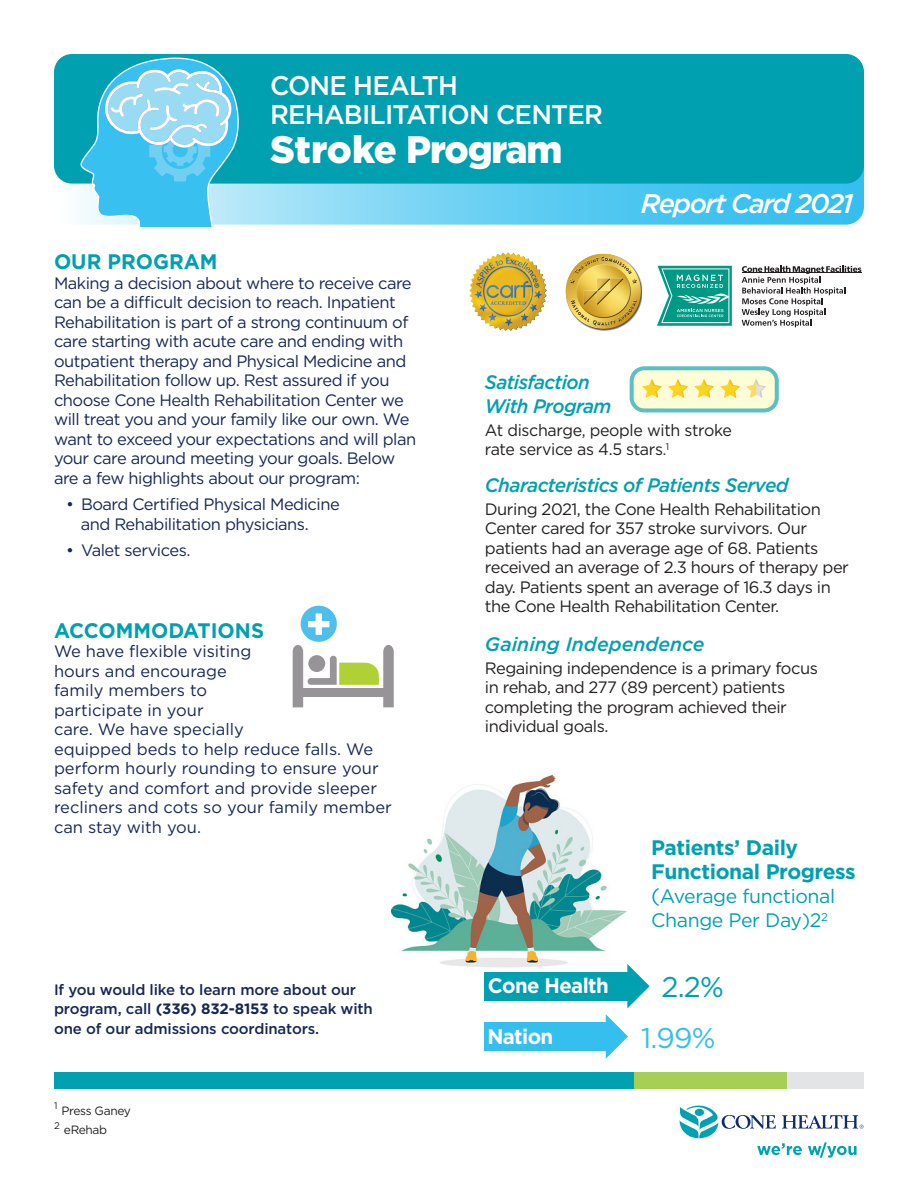
<style>
.page{position:relative;width:918px;height:1188px;background:#fff}
.page>*{position:absolute;margin:0;border:0;box-sizing:border-box;transform-origin:0 0}
.t1{font:900 38.25px "Gotham";letter-spacing:-.03em;color:#fff}
.BODY_TEXT{font:28.5px "Gotham";color:#35bfef}
.BODY_TEXT-2{font:28.5px "Gotham";color:#00a0b0}
.t2{font:500 27px "Gotham";letter-spacing:-.03em;color:#fff}
.t3{font:italic 500 27px "Gotham";letter-spacing:-.06em;color:#fff}
.t4{font:700 21px/24px "Gotham";letter-spacing:-.02em;color:#00a0b0}
.t5{font:700 21px "Gotham";color:#00a0b0}
.BODY_TEXT-3{font:700 21px "Gotham";letter-spacing:-.03em;color:#fff}
.BODY_TEXT-4{font:italic 500 19.5px "Gotham";letter-spacing:-.03em;color:#00a0b0}
.t6{font:19.5px/24px "Gotham";letter-spacing:-.02em;color:#00a0b0}
.BODY_TEXT-5{font:italic 500 19.5px "Gotham";color:#00a0b0}
.BODY_TEXT-6{font:16.5px/19.5px "Gotham";letter-spacing:-.03em;color:#172757}
.BODY_TEXT-7{font:16.5px/19.5px "Gotham";letter-spacing:-.03em;color:#231f20}
.BODY_TEXT-8{font:16.5px/19.5px "Gotham";color:#172757}
.BODY_TEXT-9{font:500 15px/19.5px "Gotham";letter-spacing:-.01em;color:#172757}
.BODY_TEXT-10{font:12px "Gotham";letter-spacing:-.03em;color:#231f20}
.BODY_TEXT-11{font:9.6px "Gotham";color:#231f20}
.s1{font-weight:700}
.s2{font-size:15px}
.s3{font-size:21px}
</style>
<div class="page">
<img style="left:391px;top:774px;width:236px;height:194px">
<svg style="left:54px;top:170px;width:810px;height:55px;background:#6bd0f3"></svg>
<div style="left:54px;top:54px;width:810px;height:130px;background:#00a0b0;border-radius:18px"></div>
<svg style="left:657px;top:266px;width:75px;height:60px;background:#3db1a3"></svg>
<svg style="left:742px;top:266px;width:119px;height:61px"></svg>
<div style="left:566px;top:254px;width:76px;height:77px;background:#231f20;opacity:.75"></div>
<img style="left:565px;top:254px;width:76px;height:75px">
<img style="left:469px;top:253px;width:78px;height:78px">
<div style="left:54px;top:1072px;width:810px;height:16px;background:#00a0b0"></div>
<div style="left:787px;top:1072px;width:77px;height:16px;background:#e2e4e5"></div>
<div style="left:635px;top:1072px;width:152px;height:16px;background:#a7cf55"></div>
<svg style="left:679px;top:1105px;width:185px;height:53px"></svg>
<div style="left:484px;top:972px;width:147px;height:28px;background:#00a0b0"></div>
<svg style="left:627px;top:964px;width:23px;height:44px"></svg>
<div style="left:484px;top:1023px;width:122px;height:28px;background:#35bfef"></div>
<svg style="left:606px;top:1014px;width:22px;height:45px"></svg>
<svg style="left:81px;top:58px;width:158px;height:169px"></svg>
<svg style="left:293px;top:645px;width:101px;height:62px"></svg>
<div style="left:301px;top:606px;width:36px;height:36px;background:#4ebfea;border-radius:50%"></div>
<svg style="left:308px;top:613px;width:21px;height:22px"></svg>
<div style="left:632px;top:368px;width:145px;height:43px;background:#fffcd8;border-radius:10px"></div>
<div style="left:630px;top:366px;width:149px;height:46px;border:4px solid #00a0b0;border-radius:13px"></div>
<svg style="left:642px;top:379px;width:124px;height:19px"></svg>
<p class="t2" style="left:270px;top:68px;width:189px">CONE HEALTH</p>
<p class="t2" style="left:270px;top:97px;width:335px">REHABILITATION CENTER</p>
<p class="t1" style="left:270px;top:123px;width:294px">Stroke Program</p>
<p class="t3" style="left:641px;top:186px;width:214px">Report Card 2021</p>
<p class="t5" style="left:54px;top:248px;width:165px">OUR PROGRAM</p>
<p class="BODY_TEXT-6" style="left:54px;top:273px;width:364px">Making a decision about where to receive care can be a difficult decision to reach. Inpatient Rehabilitation is part of a strong continuum of care starting with acute care and ending with outpatient therapy and Physical Medicine and Rehabilitation follow up. Rest assured if you choose Cone Health Rehabilitation Center we will treat you and your family like our own. We want to exceed your expectations and will plan your care around meeting your goals. Below are a few highlights about our program:</p>
<p class="BODY_TEXT-6" style="left:66px;top:494px;width:275px">• Board Certified Physical Medicine</p>
<p class="BODY_TEXT-6" style="left:81px;top:514px;width:229px">and Rehabilitation physicians.</p>
<p class="BODY_TEXT-6" style="left:66px;top:540px;width:126px">• Valet services.</p>
<p class="t5" style="left:54px;top:616px;width:212px">ACCOMMODATIONS</p>
<p class="BODY_TEXT-8" style="left:54px;top:641px;width:339px">We have flexible visiting<br>hours and encourage<br>family members to<br>participate in your<br>care. We have specially<br>equipped beds to help reduce falls. We perform hourly rounding to ensure your safety and comfort and provide sleeper recliners and cots so your family member can stay with you.</p>
<p class="BODY_TEXT-9" style="left:54px;top:980px;width:320px">If you would like to learn more about our program, call <span class="s1">(336) 832-8153</span> to speak with</p>
<p class="BODY_TEXT-9" style="left:54px;top:1019px;width:267px">one of our admissions coordinators.</p>
<p class="BODY_TEXT-11" style="left:54px;top:1100px;width:5px">1</p>
<p class="BODY_TEXT-10" style="left:62px;top:1103px;width:71px">Press Ganey</p>
<p class="BODY_TEXT-11" style="left:54px;top:1119px;width:7px">2</p>
<p class="BODY_TEXT-10" style="left:64px;top:1122px;width:45px">eRehab</p>
<p class="BODY_TEXT-4" style="left:485px;top:369px;width:106px">Satisfaction</p>
<p class="BODY_TEXT-4" style="left:485px;top:393px;width:128px">With Program</p>
<p class="BODY_TEXT-7" style="left:485px;top:420px;width:248px">At discharge, people with stroke</p>
<p class="BODY_TEXT-7" style="left:485px;top:439px;width:186px">rate service as 4.5 stars<span class="s2">.</span><sup>1</sup></p>
<p class="BODY_TEXT-4" style="left:485px;top:472px;width:305px">Characteristics of Patients Served</p>
<p class="BODY_TEXT-7" style="left:485px;top:499px;width:366px">During 2021, the Cone Health Rehabilitation Center cared for 357 stroke survivors. Our patients had an average age of 68. Patients received an average of 2.3 hours of therapy per day. Patients spent an average of 16.3 days in the Cone Health Rehabilitation Center.</p>
<p class="BODY_TEXT-5" style="left:485px;top:631px;width:221px">Gaining Independence</p>
<p class="BODY_TEXT-7" style="left:485px;top:658px;width:335px">Regaining independence is a primary focus in rehab, and 277 (89 percent) patients completing the program achieved their individual goals.</p>
<p class="BODY_TEXT-3" style="left:488px;top:972px;width:122px">Cone Health</p>
<p class="t4" style="left:651px;top:835px;width:206px">Patients’ Daily<br>Functional Progress</p>
<p class="t6" style="left:651px;top:884px;width:186px"><span class="s3">(</span>Average functional<br>Change Per Day)2<sup>2</sup></p>
<p class="BODY_TEXT-2" style="left:662px;top:969px;width:64px">2.2%</p>
<p class="BODY_TEXT-3" style="left:488px;top:1023px;width:67px">Nation</p>
<p class="BODY_TEXT" style="left:641px;top:1020px;width:76px">1.99%</p>
</div>
